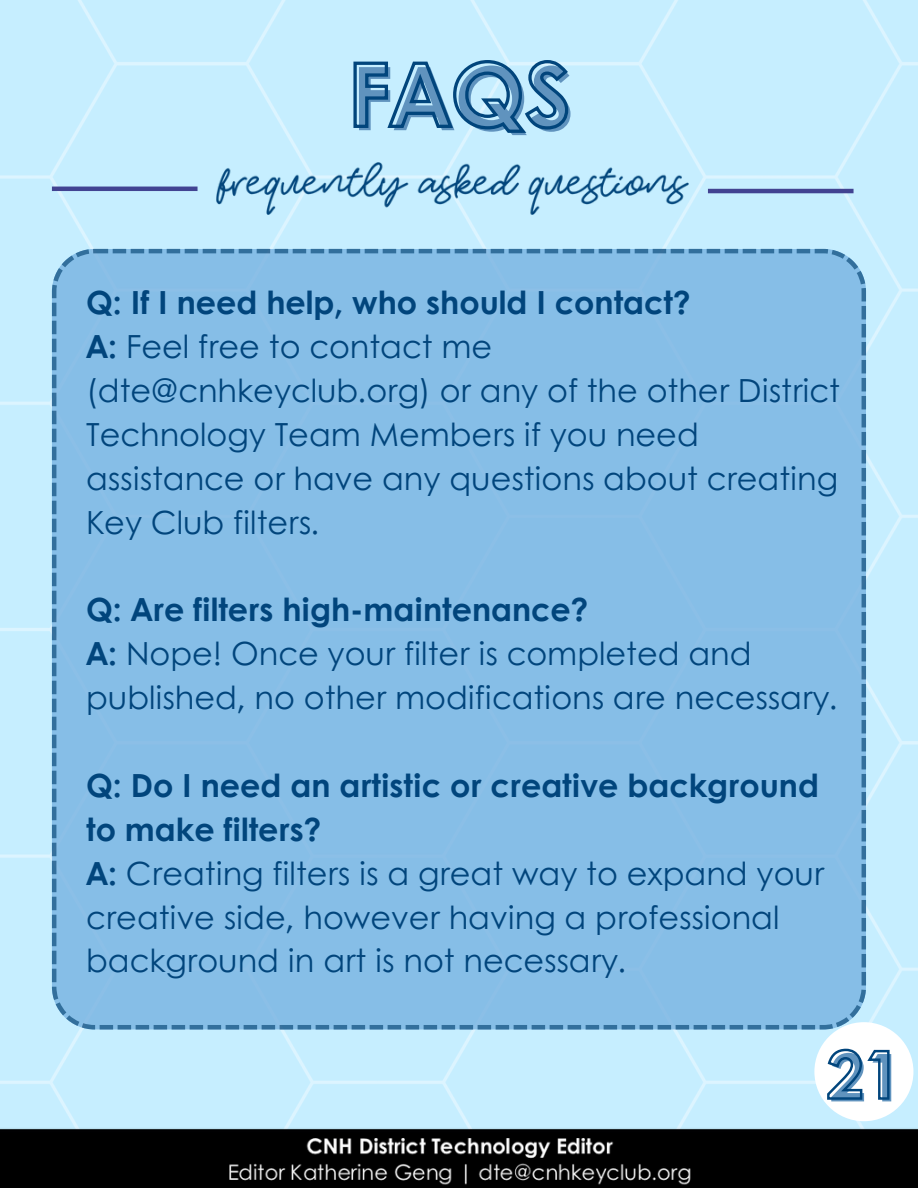
<style>
.page{position:relative;width:918px;height:1188px;background:#fff}
.page>*{position:absolute;margin:0;border:0;box-sizing:border-box;transform-origin:0 0}
.t1{font:700 87.9px "Century Gothic";color:#6093be}
.t2{font:700 66px "Century Gothic";color:#6093be}
.t3{font:31.8px/43.8px "Century Gothic";color:#01457c}
.t4{font:700 31.8px/43.8px "Century Gothic";color:#01457c}
.s1{font-weight:700}
</style>
<div class="page">
<div style="left:0;top:0;width:918px;height:1121px;background:#c6eeff"></div>
<img style="left:0;top:1121px;width:918px;height:67px">
<div style="left:52px;top:249px;width:814px;height:780px;background:#86bee7"></div>
<img style="left:216px;top:163px;width:473px;height:52px">
<svg style="left:352px;top:58px;width:218px;height:78px;background:#99c7e1"></svg>
<hr style="left:708px;top:189px;width:146px;height:4px;background:#424392">
<hr style="left:52px;top:187px;width:146px;height:4px;background:#424392">
<div style="left:814px;top:1022px;width:99px;height:99px;background:#fff;border-radius:50%"></div>
<svg style="left:827px;top:1048px;width:63px;height:52px"></svg>
<p class="t1" style="left:352px;top:32px;width:224px">FAQS</p>
<p class="t4" style="left:86px;top:280px;width:606px">Q: If I need help, who should I contact?</p>
<p class="t3" style="left:86px;top:323px;width:755px"><span class="s1">A:</span> Feel free to contact me (dte@cnhkeyclub.org) or any of the other District Technology Team Members if you need assistance or have any questions about creating Key Club filters.</p>
<p class="t4" style="left:86px;top:587px;width:504px">Q: Are filters high-maintenance?</p>
<p class="t3" style="left:86px;top:631px;width:753px"><span class="s1">A:</span> Nope! Once your filter is completed and published, no other modifications are necessary.</p>
<p class="t4" style="left:86px;top:762px;width:734px">Q: Do I need an artistic or creative background to make filters?</p>
<p class="t3" style="left:86px;top:850px;width:740px"><span class="s1">A:</span> Creating filters is a great way to expand your creative side, however having a professional background in art is not necessary.</p>
<p class="t2" style="left:830px;top:1027px;width:75px">21</p>
</div>
